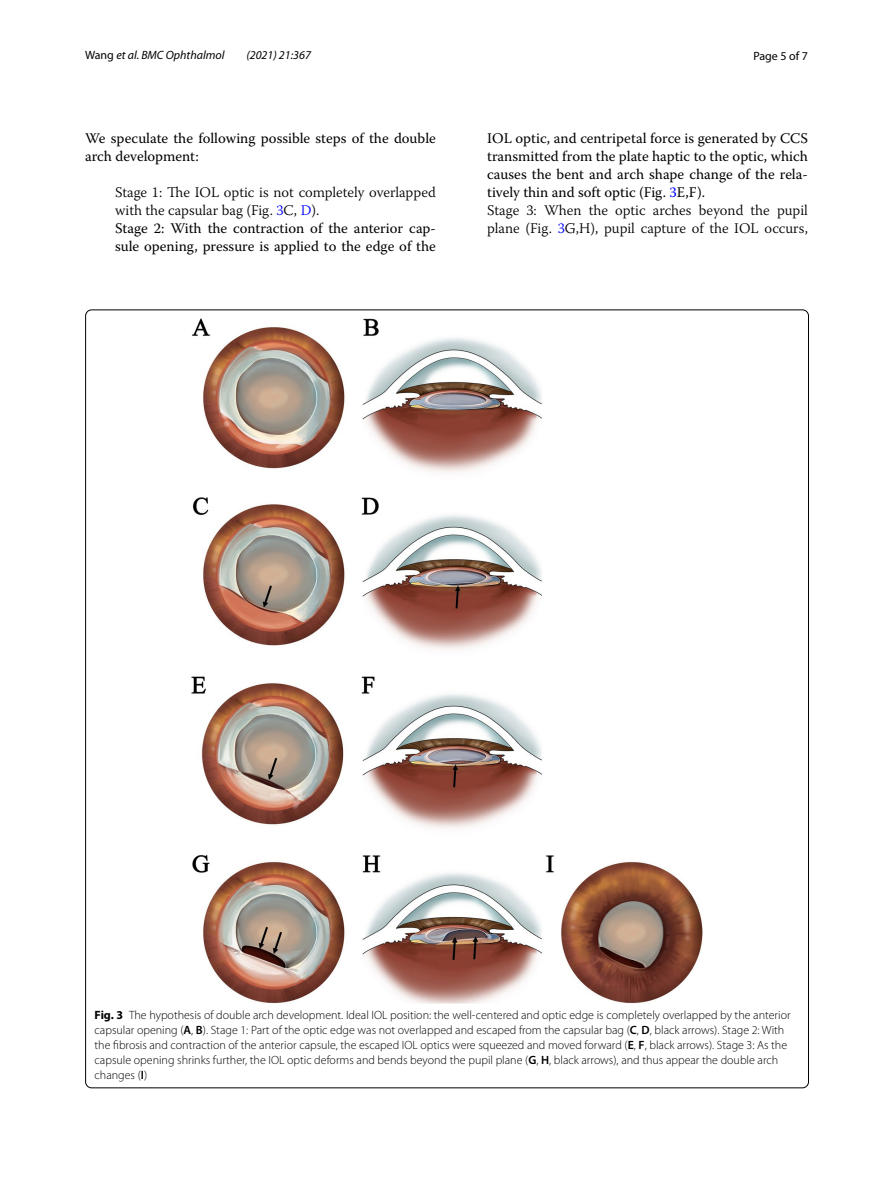
<style>
.page{position:relative;width:893px;height:1187px;background:#fff}
.page>*{position:absolute;margin:0;border:0;box-sizing:border-box;transform-origin:0 0}
.t1{font:14.7px/18px "Warnock Pro";color:#000}
.t2{font:300 12px/15px "Myriad Pro";color:#000}
.t3{font:italic 12px "Myriad Pro";color:#000}
.t4{font:12px "Myriad Pro";color:#000}
.s1{font-style:normal}
.s2{font-weight:300}
.s3{font-weight:300;color:#00f}
.s4{color:#00f}
.s5{font-weight:700}
.s6{font-weight:600}
</style>
<div class="page">
<img style="left:192px;top:319px;width:510px;height:684px">
<p class="t3" style="left:85px;top:48px;width:141px"><span class="s1">Wang</span> et al. BMC Ophthalmol</p>
<p class="t3" style="left:246px;top:48px;width:66px">(2021) 21:367</p>
<p class="t4" style="left:753px;top:48px;width:56px">Page 5 of 7</p>
<p class="t1" style="left:85px;top:128px;width:352px">We speculate the following possible steps of the double arch development:</p>
<p class="t1" style="left:115px;top:183px;width:322px"><span class="s2">Stage 1: The IOL optic is not completely overlapped with the capsular bag (Fig.</span> <span class="s3">3</span><span class="s2">C,</span> <span class="s3">D</span><span class="s2">).<br></span>Stage 2: With the contraction of the anterior cap&shy;sule opening, pressure is applied to the edge of the</p>
<p class="t1" style="left:487px;top:128px;width:322px">IOL optic, and centripetal force is generated by CCS transmitted from the plate haptic to the optic, which causes the bent and arch shape change of the rela&shy;tively thin and soft optic (Fig. <span class="s4">3</span>E,F).<br><span class="s2">Stage 3: When the optic arches beyond the pupil plane (Fig.</span> <span class="s3">3</span><span class="s2">G,H), pupil capture of the IOL occurs,</span></p>
<p class="t2" style="left:95px;top:1007px;width:697px"><span class="s5">Fig. 3</span> The hypothesis of double arch development. Ideal IOL position: the well-centered and optic edge is completely overlapped by the anterior capsular opening (<span class="s6">A</span>, <span class="s6">B</span>). Stage 1: Part of the optic edge was not overlapped and escaped from the capsular bag (<span class="s6">C</span>, <span class="s6">D</span>, black arrows). Stage 2: With the fibrosis and contraction of the anterior capsule, the escaped IOL optics were squeezed and moved forward (<span class="s6">E</span>, <span class="s6">F</span>, black arrows). Stage 3: As the capsule opening shrinks further, the IOL optic deforms and bends beyond the pupil plane (<span class="s6">G</span>, <span class="s6">H</span>, black arrows), and thus appear the double arch changes (<span class="s6">I</span>)</p>
</div>
